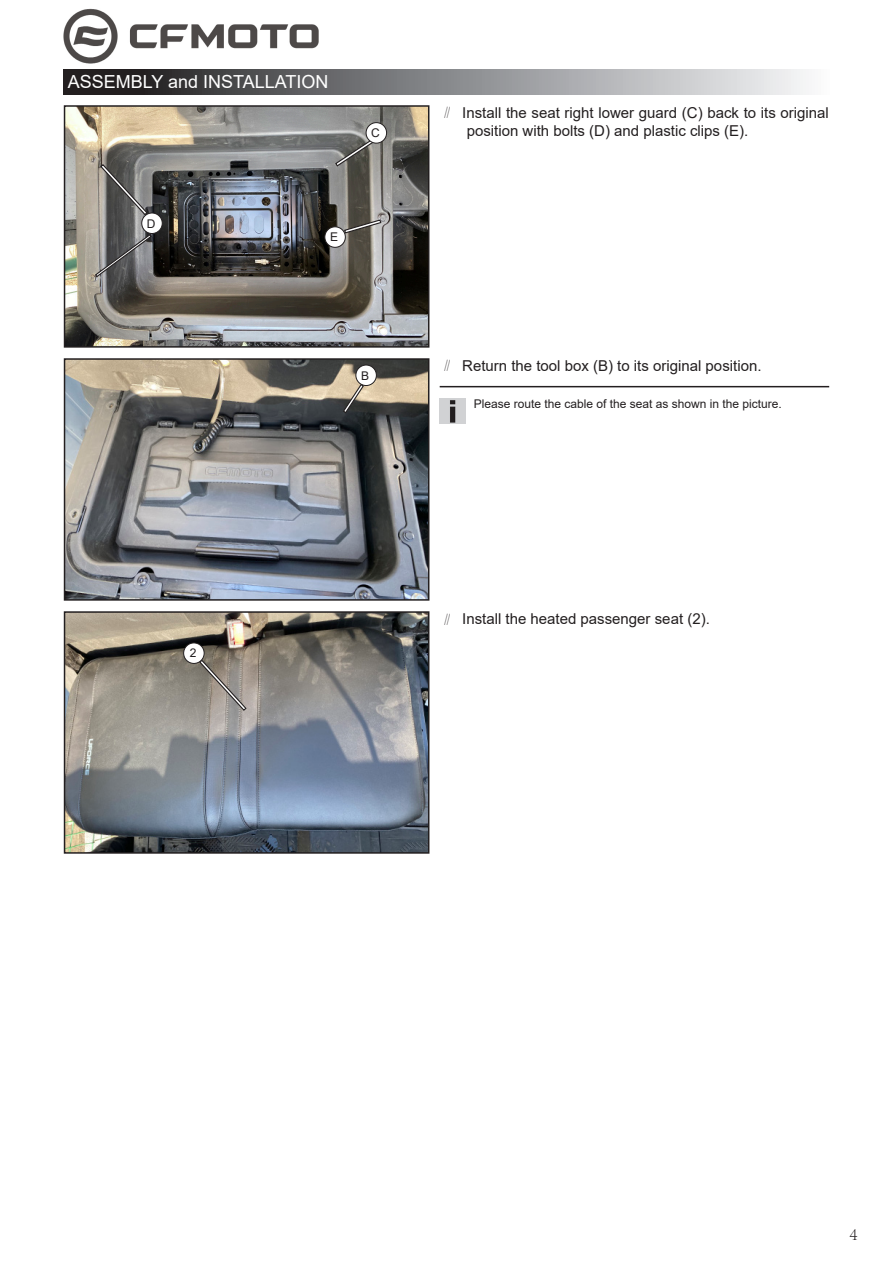
<style>
.page{position:relative;width:893px;height:1263px;background:#fff}
.page>*{position:absolute;margin:0;border:0;box-sizing:border-box;transform-origin:0 0}
.t1{font:18px "Arial";color:#fff}
.t2{font:300 18px "Adobe Song Std";color:#231f20}
.t3{font:15px/18px "Arial";color:#231f20}
.t4{font:12px "Arial";color:#231f20}
.s1{font-family:"Adobe Song Std";font-weight:300}
</style>
<div class="page">
<img style="left:67px;top:108px;width:359px;height:237px">
<div style="left:64px;top:105px;width:365px;height:243px;border:2px solid #231f20"></div>
<img style="left:67px;top:361px;width:359px;height:237px">
<div style="left:64px;top:358px;width:365px;height:243px;border:2px solid #231f20"></div>
<svg style="left:334px;top:138px;width:40px;height:29px"></svg>
<div style="left:356px;top:365px;width:20px;height:20px;background:#fff;border-radius:50%"></div>
<div style="left:355px;top:365px;width:22px;height:21px;border:1px solid #231f20;border-radius:50%"></div>
<div style="left:366px;top:123px;width:21px;height:20px;background:#fff;border-radius:50%"></div>
<div style="left:366px;top:122px;width:21px;height:22px;border:1px solid #231f20;border-radius:50%"></div>
<svg style="left:99px;top:163px;width:49px;height:53px"></svg>
<div style="left:142px;top:213px;width:20px;height:20px;background:#fff;border-radius:50%"></div>
<div style="left:141px;top:213px;width:22px;height:21px;border:1px solid #231f20;border-radius:50%"></div>
<svg style="left:94px;top:233px;width:59px;height:45px"></svg>
<svg style="left:342px;top:383px;width:23px;height:31px"></svg>
<img style="left:67px;top:614px;width:359px;height:237px">
<div style="left:64px;top:611px;width:365px;height:243px;border:2px solid #231f20"></div>
<svg style="left:343px;top:219px;width:39px;height:15px"></svg>
<div style="left:325px;top:227px;width:20px;height:20px;background:#fff;border-radius:50%"></div>
<div style="left:324px;top:226px;width:22px;height:22px;border:1px solid #231f20;border-radius:50%"></div>
<img style="left:440px;top:398px;width:25px;height:26px">
<svg style="left:198px;top:659px;width:49px;height:53px"></svg>
<div style="left:184px;top:643px;width:20px;height:20px;background:#fff;border-radius:50%"></div>
<div style="left:183px;top:642px;width:22px;height:22px;border:1px solid #231f20;border-radius:50%"></div>
<div style="left:64px;top:69px;width:765px;height:26px;background:linear-gradient(to right,#151315,#f9fcfe)"></div>
<img style="left:64px;top:9px;width:255px;height:55px">
<hr style="left:440px;top:386px;width:389px;height:1px;background:#231f20">
<p class="t1" style="left:68px;top:70px;width:262px">ASSEMBLY and INSTALLATION</p>
<p class="t4" style="left:147px;top:215px;width:10px">D</p>
<p class="t4" style="left:330px;top:229px;width:10px">E</p>
<p class="t4" style="left:371px;top:125px;width:10px">C</p>
<p class="t4" style="left:361px;top:367px;width:10px">B</p>
<p class="t3" style="left:467px;top:104px;width:364px;text-indent:-27px"><span class="s1">∥</span> Install the seat right lower guard (C) back to its original position with bolts (D) and plastic clips (E).</p>
<p class="t3" style="left:440px;top:357px;width:323px"><span class="s1">∥</span> Return the tool box (B) to its original position.</p>
<p class="t4" style="left:474px;top:396px;width:310px">Please route the cable of the seat as shown in the picture.</p>
<p class="t4" style="left:190px;top:645px;width:8px">2</p>
<p class="t3" style="left:440px;top:610px;width:272px"><span class="s1">∥</span> Install the heated passenger seat (2).</p>
<p class="t2" style="left:849px;top:1223px;width:10px">4</p>
</div>
